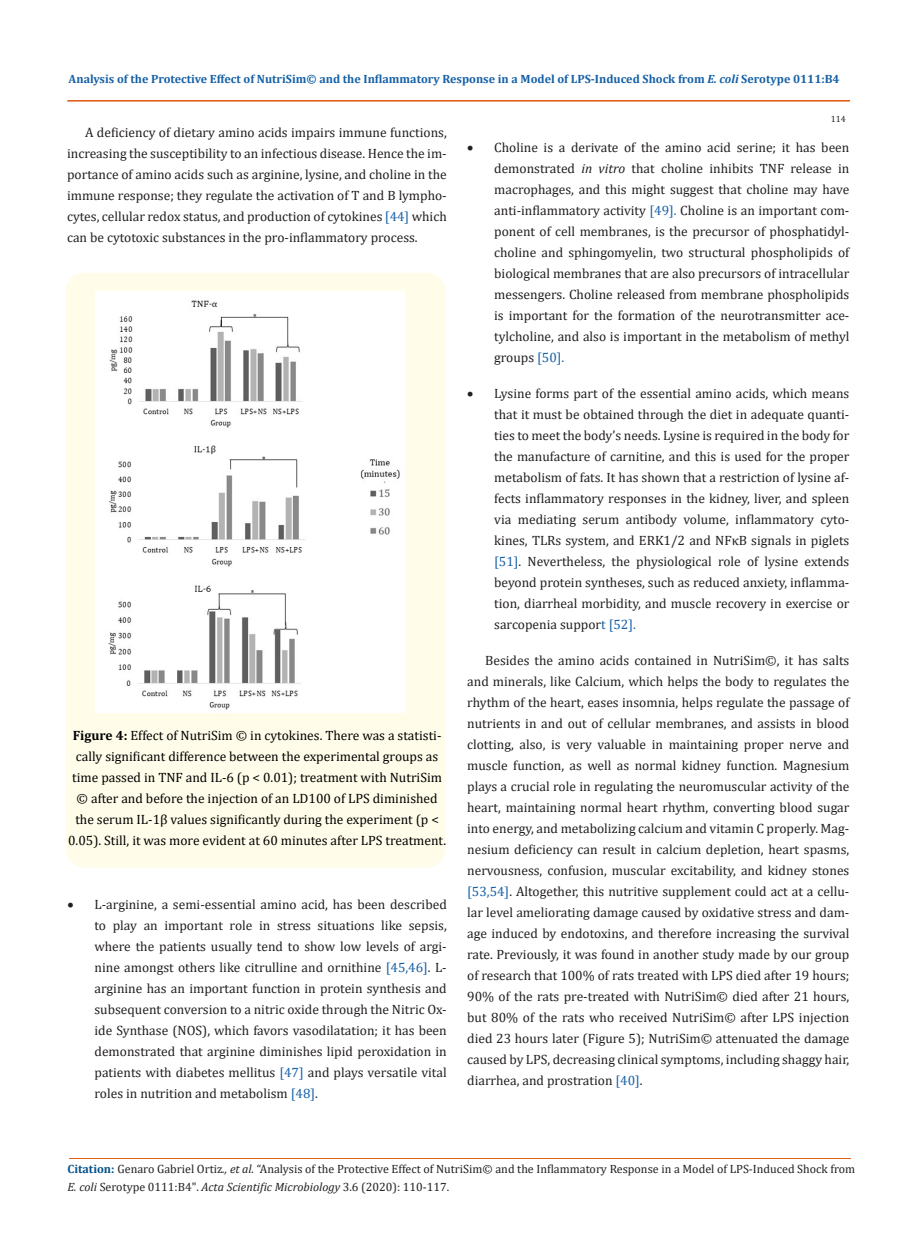
<style>
.page{position:relative;width:917px;height:1260px;background:#fff}
.page>*{position:absolute;margin:0;border:0;box-sizing:border-box;transform-origin:0 0}
.t1{font:13.5px/21px "Cambria";color:#231f20;text-align:justify}
.t2{font:13.5px/21px "Cambria";color:#000;text-align:center}
.t3{font:12px/18px "Cambria";color:#231f20}
.t4{font:700 12px "Cambria";color:#1560a6}
.t5{font:9px "Cambria";color:#231f20}
.s1{font-style:italic}
.s2{color:#1560a6}
.s3{font-weight:700}
.s4{font-weight:700;color:#035089}
</style>
<div class="page">
<div style="left:66px;top:273px;width:379px;height:595px;background:#fffde9;border-radius:18px"></div>
<img style="left:96px;top:292px;width:309px;height:420px">
<hr style="left:69px;top:1158px;width:781px;height:1px;background:#e05d1a">
<p class="t4" style="left:69px;top:70px;width:772px">Analysis of the Protective Effect of NutriSim© and the Inflammatory Response in a Model of LPS-Induced Shock from <span class="s1">E. coli</span> Serotype 0111:B4</p>
<p class="t1" style="left:67px;top:121px;width:381px;text-indent:18px">A deficiency of dietary amino acids impairs immune functions, increasing the susceptibility to an infectious disease. Hence the im&shy;portance of amino acids such as arginine, lysine, and choline in the immune response; they regulate the activation of T and B lympho&shy;cytes, cellular redox status, and production of cytokines <span class="s2">[44]</span> which can be cytotoxic substances in the pro-inflammatory process.</p>
<p class="t2" style="left:68px;top:724px;width:379px"><span class="s3">Figure 4:</span> Effect of NutriSim © in cytokines. There was a statisti&shy;cally significant difference between the experimental groups as time passed in TNF and IL-6 (p &lt; 0.01); treatment with NutriSim © after and before the injection of an LD100 of LPS diminished the serum IL-1β values significantly during the experiment (p &lt; 0.05). Still, it was more evident at 60 minutes after LPS treatment.</p>
<p class="t1" style="left:94px;top:894px;width:354px;text-indent:-27px">• L-arginine, a semi-essential amino acid, has been described to play an important role in stress situations like sepsis, where the patients usually tend to show low levels of argi&shy;nine amongst others like citrulline and ornithine <span class="s2">[45,46]</span>. L&shy;arginine has an important function in protein synthesis and subsequent conversion to a nitric oxide through the Nitric Ox&shy;ide Synthase (NOS), which favors vasodilatation; it has been demonstrated that arginine diminishes lipid peroxidation in patients with diabetes mellitus <span class="s2">[47]</span> and plays versatile vital roles in nutrition and metabolism <span class="s2">[48]</span>.</p>
<p class="t5" style="left:830px;top:114px;width:16px">114</p>
<p class="t1" style="left:494px;top:137px;width:357px;text-indent:-27px">• Choline is a derivate of the amino acid serine; it has been demonstrated <span class="s1">in vitro</span> that choline inhibits TNF release in macrophages, and this might suggest that choline may have anti-inflammatory activity <span class="s2">[49].</span> Choline is an important com&shy;ponent of cell membranes, is the precursor of phosphatidyl&shy;choline and sphingomyelin, two structural phospholipids of biological membranes that are also precursors of intracellular messengers. Choline released from membrane phospholipids is important for the formation of the neurotransmitter ace&shy;tylcholine, and also is important in the metabolism of methyl groups <span class="s2">[50].</span></p>
<p class="t1" style="left:494px;top:383px;width:357px;text-indent:-27px">• Lysine forms part of the essential amino acids, which means that it must be obtained through the diet in adequate quanti&shy;ties to meet the body’s needs. Lysine is required in the body for the manufacture of carnitine, and this is used for the proper metabolism of fats. It has shown that a restriction of lysine af&shy;fects inflammatory responses in the kidney, liver, and spleen via mediating serum antibody volume, inflammatory cyto&shy;kines, TLRs system, and ERK1/2 and NFκB signals in piglets <span class="s2">[51]</span>. Nevertheless, the physiological role of lysine extends beyond protein syntheses, such as reduced anxiety, inflamma&shy;tion, diarrheal morbidity, and muscle recovery in exercise or sarcopenia suppor<span class="s2">t [52].</span></p>
<p class="t1" style="left:467px;top:650px;width:384px;text-indent:18px">Besides the amino acids contained in NutriSim©, it has salts and minerals, like Calcium, which helps the body to regulates the rhythm of the heart, eases insomnia, helps regulate the passage of nutrients in and out of cellular membranes, and assists in blood clotting, also, is very valuable in maintaining proper nerve and muscle function, as well as normal kidney function. Magnesium plays a crucial role in regulating the neuromuscular activity of the heart, maintaining normal heart rhythm, converting blood sugar into energy, and metabolizing calcium and vitamin C properly. Mag&shy;nesium deficiency can result in calcium depletion, heart spasms, nervousness, confusion, muscular excitability, and kidney stones <span class="s2">[53,54]</span>. Altogether, this nutritive supplement could act at a cellu&shy;lar level ameliorating damage caused by oxidative stress and dam&shy;age induced by endotoxins, and therefore increasing the survival rate. Previously, it was found in another study made by our group of research that 100% of rats treated with LPS died after 19 hours; 90% of the rats pre-treated with NutriSim© died after 21 hours, but 80% of the rats who received NutriSim© after LPS injection died 23 hours later (Figure 5); NutriSim© attenuated the damage caused by LPS, decreasing clinical symptoms, including shaggy hair, diarrhea, and prostration <span class="s2">[40]</span>.</p>
<p class="t3" style="left:67px;top:1160px;width:789px"><span class="s4">Citation:</span> Genaro Gabriel Ortiz<span class="s1">., et al.</span> “Analysis of the Protective Effect of NutriSim© and the Inflammatory Response in a Model of LPS-Induced Shock from<br><span class="s1">E. coli</span> Serotype 0111:B4". <span class="s1">Acta Scientific Microbiology</span> 3.6 (2020): 110-117.</p>
</div>
